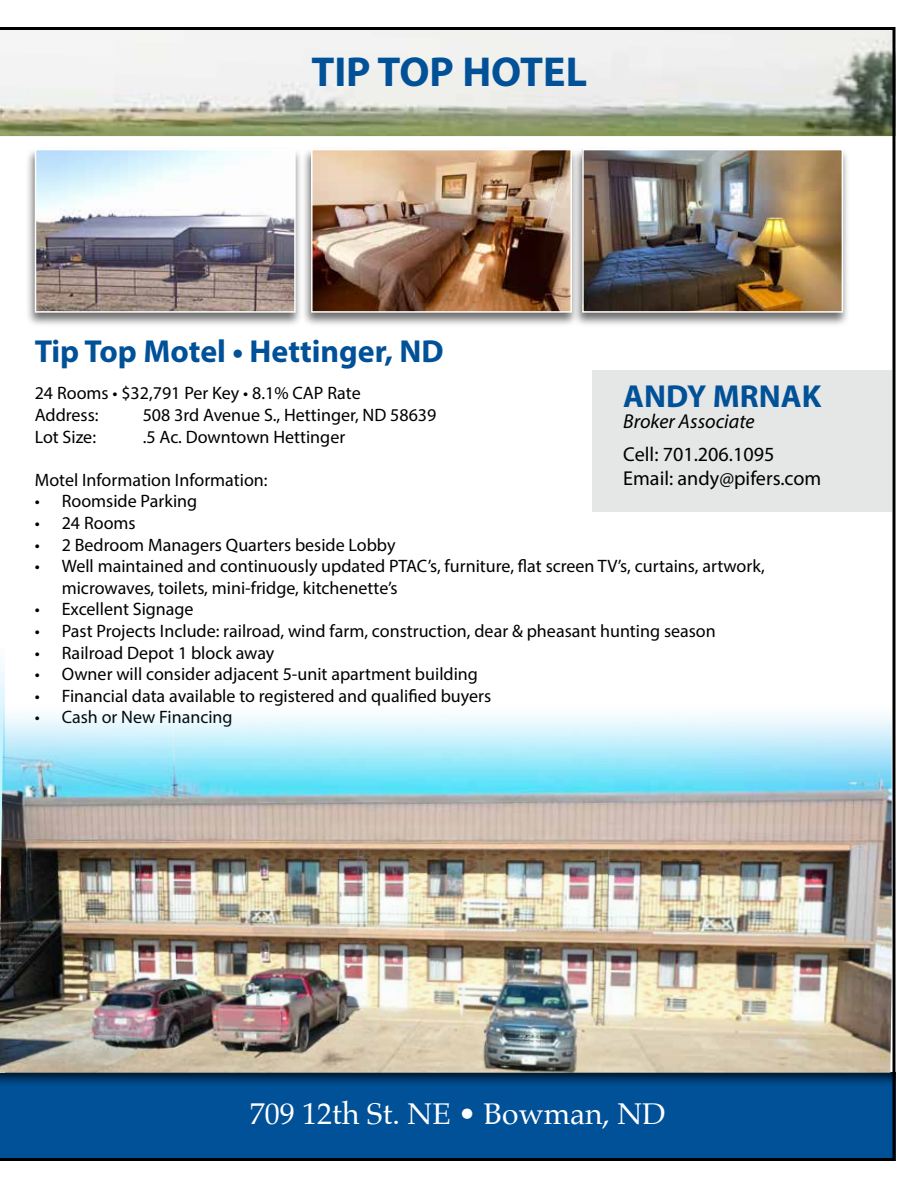
<style>
.page{position:relative;width:918px;height:1188px;background:#fff}
.page>*{position:absolute;margin:0;border:0;box-sizing:border-box;transform-origin:0 0}
.t1{font:700 42px "Myriad Pro";color:#005198}
.t2{font:700 31.95px "Myriad Pro";color:#005198}
.t3{font:30px "Palatino";color:#fff}
.t4{font:20.1px/24.2px "Myriad Pro";color:#000}
.t5{font:italic 20.1px "Myriad Pro";color:#000}
.t6{font:18px/21.6px "Myriad Pro";color:#000}
</style>
<div class="page">
<img style="left:0;top:27px;width:896px;height:1134px">
<h1 class="t1" style="left:311px;top:44px;width:277px">TIP TOP HOTEL</h1>
<h2 class="t2" style="left:35px;top:331px;width:410px">Tip Top Motel • Hettinger, ND</h2>
<h2 class="t2" style="left:623px;top:375px;width:200px">ANDY MRNAK</h2>
<p class="t4" style="left:623px;top:442px;width:200px">Cell: 701.206.1095<br>Email: andy@pifers.com</p>
<p class="t6" style="left:35px;top:382px;width:327px">24 Rooms • $32,791 Per Key • 8.1% CAP Rate<br>Address:</p>
<p class="t6" style="left:143px;top:404px;width:295px">508 3rd Avenue S., Hettinger, ND 58639</p>
<p class="t5" style="left:623px;top:409px;width:133px">Broker Associate</p>
<p class="t6" style="left:35px;top:426px;width:63px">Lot Size:</p>
<p class="t6" style="left:143px;top:426px;width:204px">.5 Ac. Downtown Hettinger</p>
<p class="t6" style="left:35px;top:469px;width:234px">Motel Information Information:</p>
<p class="t6" style="left:35px;top:490px;width:164px">• Roomside Parking</p>
<p class="t6" style="left:35px;top:512px;width:102px">• 24 Rooms</p>
<p class="t6" style="left:35px;top:534px;width:362px">• 2 Bedroom Managers Quarters beside Lobby</p>
<p class="t6" style="left:62px;top:555px;width:705px;text-indent:-27px">• Well maintained and continuously updated PTAC’s, furniture, flat screen TV’s, curtains, artwork, microwaves, toilets, mini-fridge, kitchenette’s</p>
<p class="t6" style="left:35px;top:598px;width:160px">• Excellent Signage</p>
<p class="t6" style="left:35px;top:620px;width:683px">• Past Projects Include: railroad, wind farm, construction, dear &amp; pheasant hunting season</p>
<p class="t6" style="left:35px;top:642px;width:241px">• Railroad Depot 1 block away</p>
<p class="t6" style="left:35px;top:663px;width:445px">• Owner will consider adjacent 5-unit apartment building</p>
<p class="t6" style="left:35px;top:685px;width:458px">• Financial data available to registered and qualified buyers</p>
<p class="t6" style="left:35px;top:706px;width:199px">• Cash or New Financing</p>
<h3 class="t3" style="left:250px;top:1089px;width:418px">709 12th St. NE • Bowman, ND</h3>
</div>
